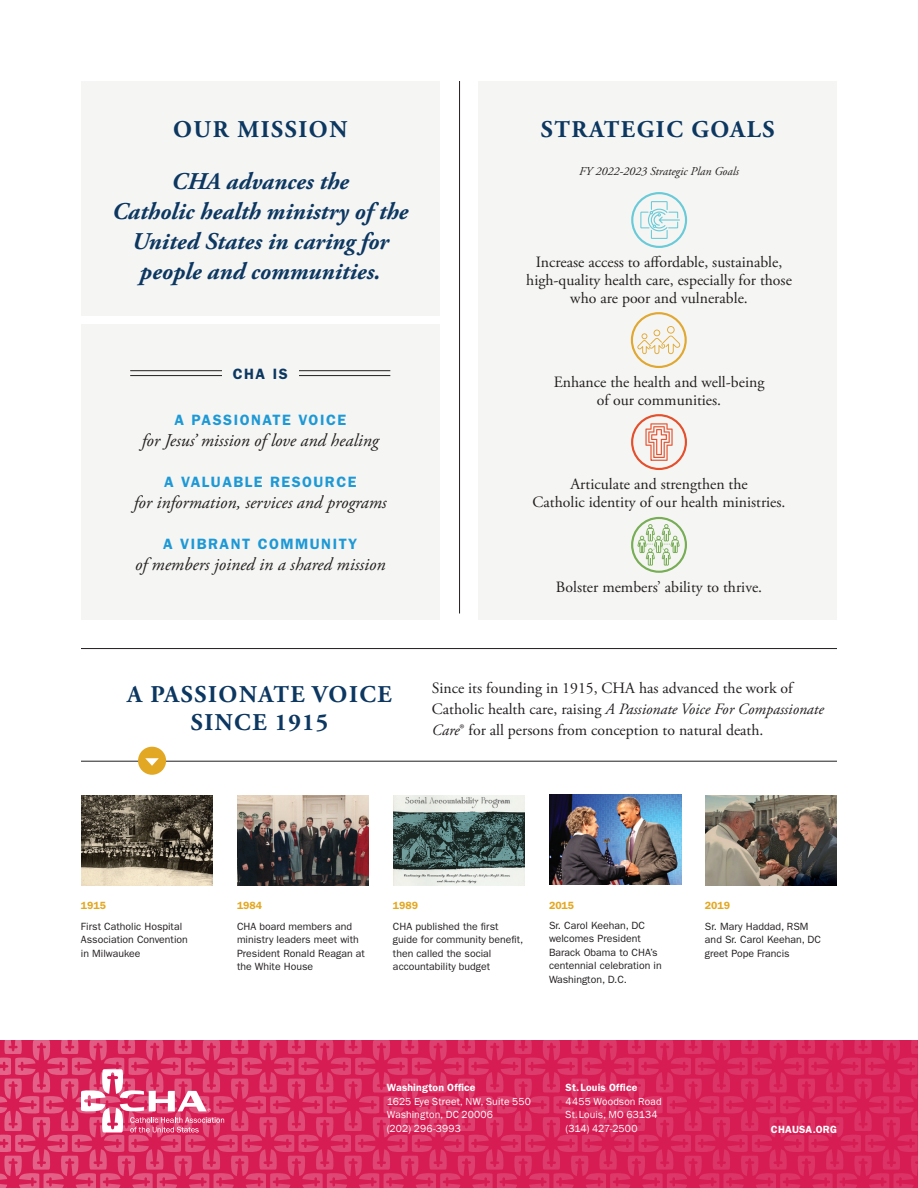
<style>
.page{position:relative;width:918px;height:1188px;background:#fff}
.page>*{position:absolute;margin:0;border:0;box-sizing:border-box;transform-origin:0 0}
.t1{font:italic 700 24px/30px "Adobe Garamond Pro";color:#0c3761;text-align:center}
.t2{font:700 24px/28.5px "Adobe Garamond Pro";letter-spacing:.065em;color:#0c3761;text-align:center}
.t3{font:italic 18px "Adobe Garamond Pro";color:#231f20}
.t4{font:15.75px/18px "Adobe Garamond Pro";color:#231f20;text-align:center}
.t5{font:600 15px "Franklin Gothic";letter-spacing:.1em;color:#1d99d6}
.t6{font:600 15px "Franklin Gothic";color:#0c3761}
.t7{font:italic 12px "Adobe Garamond Pro";color:#231f20}
.t8{font:10.5px/13.5px "ITC Franklin Gothic Std";color:#231f20}
.t9{font:10.5px/13.5px "Franklin Gothic";letter-spacing:.015em;color:#fff}
.t10{font:600 10.5px "Franklin Gothic";letter-spacing:.02em;color:#fff}
.t11{font:600 10.5px "ITC Franklin Gothic Std";color:#e3a823}
.s1{font-style:italic}
</style>
<div class="page">
<div style="left:81px;top:324px;width:359px;height:296px;background:#f5f5f3"></div>
<div style="left:81px;top:81px;width:359px;height:234px;background:#f5f5f3"></div>
<div style="left:478px;top:81px;width:359px;height:539px;background:#f5f5f3"></div>
<hr style="left:459px;top:81px;width:1px;height:532px;background:#231f20">
<hr style="left:81px;top:648px;width:756px;height:1px;background:#231f20">
<hr style="left:81px;top:761px;width:756px;height:1px;background:#231f20">
<hr style="left:130px;top:370px;width:260px;height:1px;background:#231f20">
<hr style="left:130px;top:375px;width:260px;height:1px;background:#231f20">
<div style="left:138px;top:747px;width:28px;height:28px;background:#e3a823;border-radius:50%"></div>
<svg style="left:145px;top:758px;width:14px;height:8px"></svg>
<svg style="left:0;top:1040px;width:918px;height:148px;background:#d92c60"></svg>
<svg style="left:81px;top:1069px;width:143px;height:63px"></svg>
<div style="left:222px;top:360px;width:77px;height:27px;background:#f5f5f3"></div>
<div style="left:631px;top:192px;width:56px;height:56px;border:2px solid #6acbd8;border-radius:50%"></div>
<svg style="left:640px;top:201px;width:40px;height:38px"></svg>
<div style="left:631px;top:312px;width:56px;height:56px;border:2px solid #e1a831;border-radius:50%"></div>
<svg style="left:637px;top:326px;width:43px;height:28px"></svg>
<div style="left:631px;top:414px;width:56px;height:56px;border:2px solid #ef532f;border-radius:50%"></div>
<svg style="left:645px;top:423px;width:28px;height:38px"></svg>
<div style="left:631px;top:517px;width:56px;height:56px;border:2px solid #77ad54;border-radius:50%"></div>
<svg style="left:637px;top:524px;width:43px;height:42px"></svg>
<img style="left:81px;top:795px;width:132px;height:90px">
<img style="left:237px;top:795px;width:132px;height:90px">
<img style="left:393px;top:795px;width:132px;height:90px">
<img style="left:705px;top:795px;width:132px;height:90px">
<img style="left:549px;top:795px;width:132px;height:90px">
<h1 class="t2" style="left:173px;top:116px;width:176px">OUR MISSION</h1>
<h1 class="t2" style="left:541px;top:116px;width:235px">STRATEGIC GOALS</h1>
<h1 class="t1" style="left:112px;top:167px;width:297px">CHA advances the<br>Catholic health ministry of the<br>United States in caring for people and communities.</h1>
<p class="t6" style="left:233px;top:365px;width:56px">CHA IS</p>
<p class="t5" style="left:174px;top:411px;width:173px">A PASSIONATE VOICE</p>
<p class="t3" style="left:142px;top:429px;width:238px">for Jesus’ mission of love and healing</p>
<p class="t5" style="left:164px;top:473px;width:194px">A VALUABLE RESOURCE</p>
<p class="t3" style="left:134px;top:491px;width:254px">for information, services and programs</p>
<p class="t5" style="left:163px;top:535px;width:196px">A VIBRANT COMMUNITY</p>
<p class="t3" style="left:135px;top:554px;width:252px">of members joined in a shared mission</p>
<p class="t7" style="left:579px;top:164px;width:161px">FY 2022-2023 Strategic Plan Goals</p>
<p class="t4" style="left:526px;top:253px;width:267px">Increase access to affordable, sustainable, high-quality health care, especially for those who are poor and vulnerable.</p>
<p class="t4" style="left:554px;top:373px;width:212px">Enhance the health and well-being of our communities.</p>
<p class="t4" style="left:533px;top:476px;width:254px">Articulate and strengthen the<br>Catholic identity of our health ministries.</p>
<p class="t4" style="left:556px;top:579px;width:208px">Bolster members’ ability to thrive.</p>
<h1 class="t2" style="left:127px;top:680px;width:266px">A PASSIONATE VOICE<br>SINCE 1915</h1>
<p class="t4" style="left:432px;top:678px;width:393px;line-height:21px;text-align:left">Since its founding in 1915, CHA has advanced the work of<br>Catholic health care, raising <span class="s1">A Passionate Voice For Compassionate<br>Care</span>® for all persons from conception to natural death.</p>
<p class="t11" style="left:81px;top:900px;width:27px">1915</p>
<p class="t8" style="left:81px;top:919px;width:108px">First Catholic Hospital<br>Association Convention in Milwaukee</p>
<p class="t11" style="left:237px;top:899px;width:27px">1984</p>
<p class="t8" style="left:237px;top:919px;width:129px">CHA board members and ministry leaders meet with<br>President Ronald Reagan at the White House</p>
<p class="t11" style="left:393px;top:900px;width:27px">1989</p>
<p class="t8" style="left:393px;top:919px;width:132px">CHA published the first guide for community benefit, then called the social accountability budget</p>
<p class="t11" style="left:549px;top:899px;width:27px">2015</p>
<p class="t8" style="left:549px;top:919px;width:114px">Sr. Carol Keehan, DC welcomes President<br>Barack Obama to CHA’s centennial celebration in<br>Washington, D.C.</p>
<p class="t10" style="left:387px;top:1081px;width:90px">Washington Office</p>
<p class="t9" style="left:387px;top:1095px;width:146px">1625 Eye Street, NW, Suite 550<br>Washington, DC 20006<br>(202) 296-3993</p>
<p class="t10" style="left:566px;top:1081px;width:73px">St.Louis Office</p>
<p class="t9" style="left:566px;top:1095px;width:98px">4455 Woodson Road<br>St.Louis, MO 63134 (314) 427-2500</p>
<p class="t11" style="left:705px;top:900px;width:27px">2019</p>
<p class="t8" style="left:705px;top:919px;width:118px">Sr. Mary Haddad, RSM and Sr. Carol Keehan, DC greet Pope Francis</p>
<p class="t10" style="left:771px;top:1123px;width:68px">CHAUSA.ORG</p>
</div>
